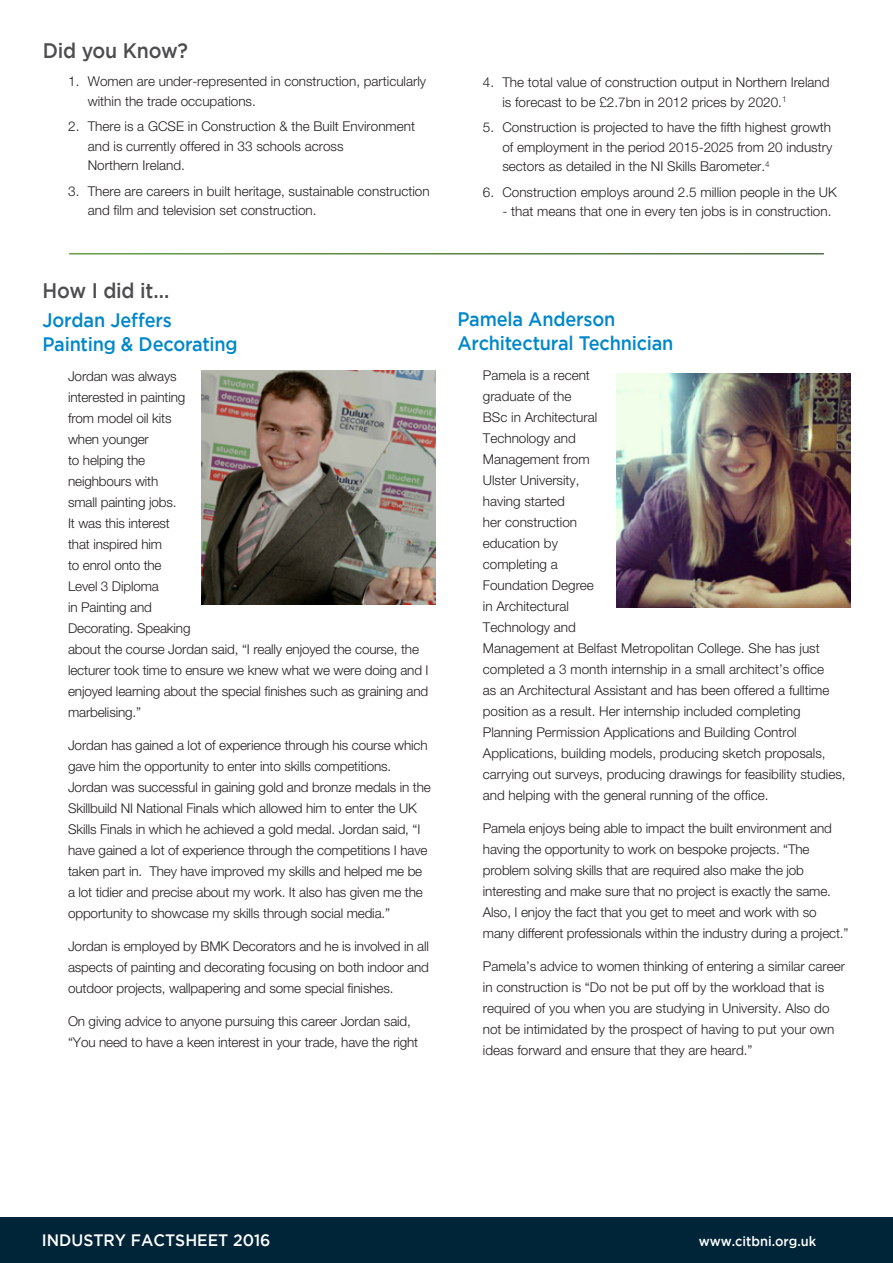
<style>
.page{position:relative;width:893px;height:1263px;background:#fff}
.page>*{position:absolute;margin:0;border:0;box-sizing:border-box;transform-origin:0 0}
.t1{font:500 21px "Gotham";letter-spacing:-.015em;color:#4d4d4f;scale:.93 1}
.t2{font:500 19.5px/24px "Gotham";letter-spacing:-.01em;color:#0087ca;scale:.93 1}
.t3{font:500 16.5px "Gotham";color:#fff;scale:.95 1}
.t4{font:300 13.5px/21px "Helvetica Neue";color:#231f20}
.t5{font:500 13.5px "Gotham";color:#fff;scale:.95 1}
</style>
<div class="page">
<div style="left:0;top:1218px;width:893px;height:45px;background:#002538"></div>
<img style="left:616px;top:374px;width:234px;height:234px">
<img style="left:201px;top:370px;width:235px;height:235px">
<h1 class="t1" style="left:43px;top:38px;width:158px">Did you Know?</h1>
<p class="t4" style="left:88px;top:71px;width:340px;line-height:19.5px;text-indent:-19px">1. Women are under-represented in construction, particularly within the trade occupations.</p>
<p class="t4" style="left:88px;top:116px;width:329px;line-height:19.5px;text-indent:-19px">2. There is a GCSE in Construction &amp; the Built Environment and is currently offered in 33 schools across<br>Northern Ireland.</p>
<p class="t4" style="left:88px;top:181px;width:343px;line-height:19.5px;text-indent:-19px">3. There are careers in built heritage, sustainable construction and film and television set construction.</p>
<h1 class="t1" style="left:43px;top:279px;width:138px">How I did it...</h1>
<h2 class="t2" style="left:43px;top:307px;width:211px">Jordan Jeffers<br>Painting &amp; Decorating</h2>
<p class="t4" style="left:68px;top:365px;width:362px">Jordan was always<br>interested in painting<br>from model oil kits<br>when younger<br>to helping the<br>neighbours with<br>small painting jobs.<br>It was this interest<br>that inspired him<br>to enrol onto the<br>Level 3 Diploma<br>in Painting and<br>Decorating. Speaking<br>about the course Jordan said, “I really enjoyed the course, the lecturer took time to ensure we knew what we were doing and I enjoyed learning about the special finishes such as graining and marbelising.”</p>
<p class="t4" style="left:68px;top:734px;width:364px">Jordan has gained a lot of experience through his course which gave him the opportunity to enter into skills competitions.<br>Jordan was successful in gaining gold and bronze medals in the Skillbuild NI National Finals which allowed him to enter the UK Skills Finals in which he achieved a gold medal. Jordan said, “I have gained a lot of experience through the competitions I have taken part in. They have improved my skills and helped me be a lot tidier and precise about my work. It also has given me the opportunity to showcase my skills through social media.”</p>
<p class="t4" style="left:68px;top:935px;width:362px;text-align:justify">Jordan is employed by BMK Decorators and he is involved in all aspects of painting and decorating focusing on both indoor and outdoor projects, wallpapering and some special finishes.</p>
<p class="t4" style="left:68px;top:1010px;width:352px">On giving advice to anyone pursuing this career Jordan said, “You need to have a keen interest in your trade, have the right</p>
<p class="t4" style="left:502px;top:72px;width:329px;line-height:19.5px;text-indent:-19px">4. The total value of construction output in Northern Ireland is forecast to be £2.7bn in 2012 prices by 2020.<sup>1</sup></p>
<p class="t4" style="left:502px;top:117px;width:331px;line-height:19.5px;text-align:justify;text-indent:-19px">5. Construction is projected to have the fifth highest growth of employment in the period 2015-2025 from 20 industry sectors as detailed in the NI Skills Barometer.<sup>4</sup></p>
<p class="t4" style="left:483px;top:181px;width:356px">6. Construction employs around 2.5 million people in the UK</p>
<p class="t4" style="left:502px;top:201px;width:331px">- that means that one in every ten jobs is in construction.</p>
<h2 class="t2" style="left:457px;top:306px;width:234px">Pamela Anderson<br>Architectural Technician</h2>
<p class="t4" style="left:483px;top:364px;width:364px">Pamela is a recent<br>graduate of the<br>BSc in Architectural<br>Technology and<br>Management from<br>Ulster University,<br>having started<br>her construction<br>education by<br>completing a<br>Foundation Degree<br>in Architectural<br>Technology and<br>Management at Belfast Metropolitan College. She has just completed a 3 month internship in a small architect’s office<br>as an Architectural Assistant and has been offered a fulltime position as a result. Her internship included completing<br>Planning Permission Applications and Building Control<br>Applications, building models, producing sketch proposals, carrying out surveys, producing drawings for feasibility studies, and helping with the general running of the office.</p>
<p class="t4" style="left:483px;top:817px;width:367px">Pamela enjoys being able to impact the built environment and having the opportunity to work on bespoke projects. “The problem solving skills that are required also make the job interesting and make sure that no project is exactly the same.<br>Also, I enjoy the fact that you get to meet and work with so many different professionals within the industry during a project.”</p>
<p class="t4" style="left:483px;top:955px;width:364px">Pamela’s advice to women thinking of entering a similar career in construction is “Do not be put off by the workload that is required of you when you are studying in University. Also do not be intimidated by the prospect of having to put your own ideas forward and ensure that they are heard.”</p>
<p class="t3" style="left:42px;top:1231px;width:242px">INDUSTRY FACTSHEET 2016</p>
<p class="t5" style="left:699px;top:1233px;width:125px">www.citbni.org.uk</p>
</div>
